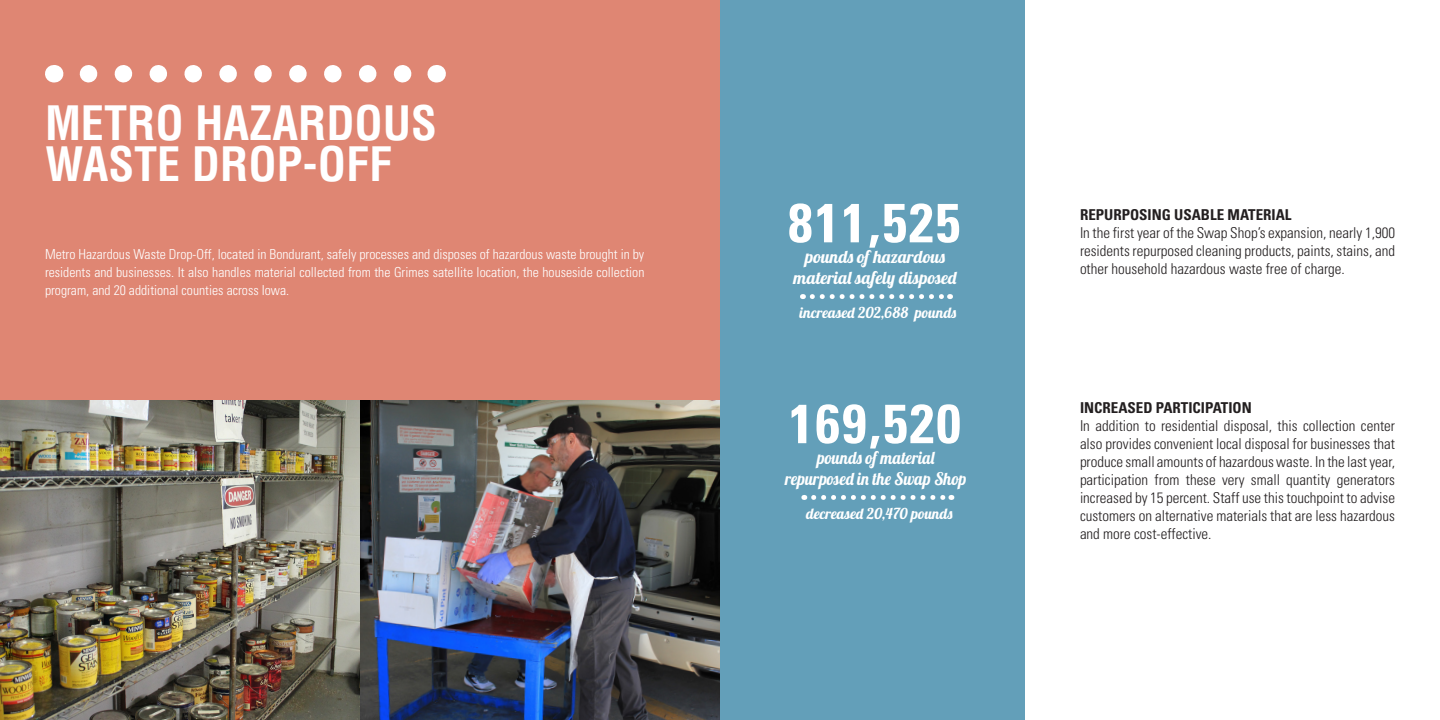
<style>
.page{position:relative;width:1440px;height:720px;background:#fff}
.page>*{position:absolute;margin:0;border:0;box-sizing:border-box;transform-origin:0 0}
.t1{font:700 condensed 55px "Univers";letter-spacing:.04em;color:#fff}
.t2{font:700 condensed 46.25px/41.2px "Helvetica LT Std";color:#fff}
.t3{font:17.5px/21px "Lobster 1.4";color:#fff;text-align:center}
.t4{font:17.5px/21px "Lobster 1.4";color:#fff;text-align:center;scale:.93 1}
.t5{font:300 condensed 15px/18px "Univers";color:#231f20;text-align:justify}
.t6{font:700 condensed 15px "Univers";color:#231f20}
.t7{font:15px "Lobster 1.4";letter-spacing:.02em;color:#fff}
.t8{font:300 condensed 13.75px/18.1px "Univers";color:#fff;text-align:justify}
</style>
<div class="page">
<img style="left:0;top:400px;width:720px;height:320px">
<div style="left:0;top:0;width:720px;height:400px;background:#df8673"></div>
<svg style="left:88px;top:65px;width:331px;height:18px"></svg>
<svg style="left:54px;top:65px;width:1px;height:18px"></svg>
<svg style="left:436px;top:65px;width:1px;height:18px"></svg>
<div style="left:720px;top:0;width:305px;height:720px;background:#639fb9"></div>
<svg style="left:812px;top:294px;width:139px;height:5px"></svg>
<svg style="left:814px;top:495px;width:138px;height:5px"></svg>
<p class="t2" style="left:45px;top:102px;width:393px">METRO HAZARDOUS<br>WASTE DROP-OFF</p>
<p class="t8" style="left:45px;top:244px;width:601px">Metro Hazardous Waste Drop-Off, located in Bondurant, safely processes and disposes of hazardous waste brought in by residents and businesses. It also handles material collected from the Grimes satellite location, the houseside collection program, and 20 additional counties across Iowa.</p>
<p class="t1" style="left:788px;top:189px;width:173px">811,525</p>
<p class="t3" style="left:794px;top:246px;width:164px">pounds of hazardous material safely disposed</p>
<p class="t7" style="left:800px;top:303px;width:158px">increased 202,688 pounds</p>
<p class="t1" style="left:789px;top:390px;width:173px">169,520</p>
<p class="t4" style="left:785px;top:447px;width:197px">pounds of material repurposed in the Swap Shop</p>
<p class="t7" style="left:806px;top:504px;width:148px">decreased 20,470 pounds</p>
<p class="t6" style="left:1080px;top:206px;width:213px">REPURPOSING USABLE MATERIAL</p>
<p class="t5" style="left:1080px;top:224px;width:317px">In the first year of the Swap Shop’s expansion, nearly 1,900 residents repurposed cleaning products, paints, stains, and other household hazardous waste free of charge.</p>
<p class="t6" style="left:1080px;top:398px;width:173px">INCREASED PARTICIPATION</p>
<p class="t5" style="left:1080px;top:416px;width:317px">In addition to residential disposal, this collection center also provides convenient local disposal for businesses that produce small amounts of hazardous waste. In the last year, participation from these very small quantity generators increased by 15 percent. Staff use this touchpoint to advise customers on alternative materials that are less hazardous and more cost-effective.</p>
</div>
